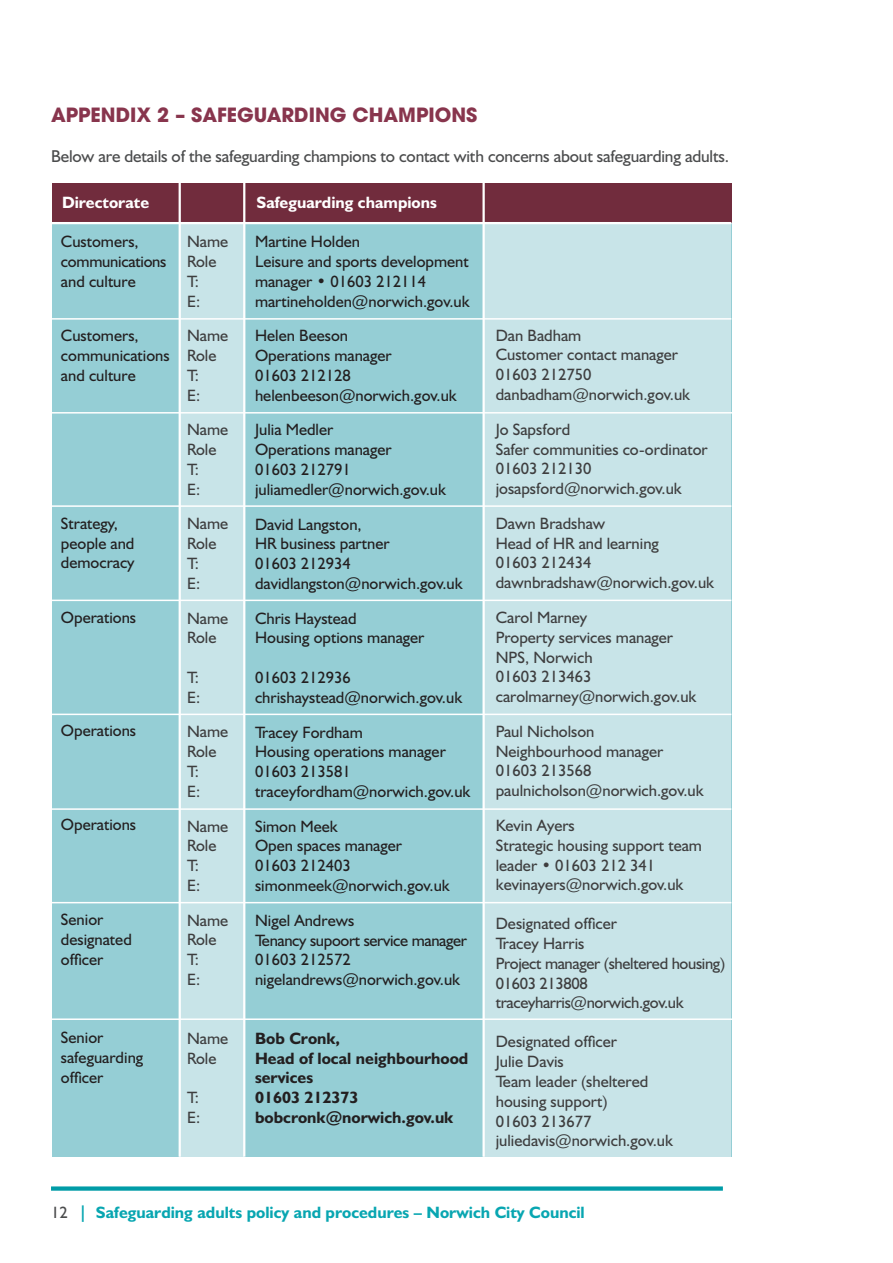
<style>
.page{position:relative;width:893px;height:1263px;background:#fff}
.page>*{position:absolute;margin:0;border:0;box-sizing:border-box;transform-origin:0 0}
.t1{font:700 19.5px "Avant Garde";color:#88354d}
.t2{font:17.25px "Humanist 521 BT";letter-spacing:-.01em;color:#4b4c4d}
.t3{font:16.5px/19.8px "Humanist 521 BT";color:#231f20}
.t4{font:16.5px/19.8px "Humanist 521 BT";color:#3e3e3f}
.t5{font:16.5px/19.8px "Humanist 521 BT";letter-spacing:-.02em;color:#3e3e3f}
.t6{font:700 16.5px/19.8px "Humanist 521 BT";color:#231f20}
.t7{font:700 16.5px "Humanist 521 BT";color:#08a6b1}
.t8{font:700 16.5px "Humanist 521 BT";color:#fff}
.s1{font-weight:400;color:#4b4c4d}
</style>
<div class="page">
<div style="left:51px;top:1186px;width:672px;height:5px;background:#009ca7"></div>
<hr style="left:892px;top:593px;width:1px;height:57px;background:#68cad4">
<div style="left:52px;top:184px;width:679px;height:973px;background:#95ced5"></div>
<div style="left:179px;top:184px;width:65px;height:973px;background:#c8e4e8"></div>
<div style="left:483px;top:184px;width:248px;height:973px;background:#c8e4e8"></div>
<div style="left:52px;top:184px;width:679px;height:39px;background:#712c3d"></div>
<hr style="left:179px;top:183px;width:2px;height:974px;background:#fff">
<hr style="left:243px;top:183px;width:2px;height:974px;background:#fff">
<hr style="left:482px;top:183px;width:3px;height:974px;background:#fff">
<hr style="left:51px;top:222px;width:680px;height:2px;background:#fff">
<hr style="left:51px;top:318px;width:680px;height:2px;background:#fff">
<hr style="left:51px;top:412px;width:681px;height:2px;background:#fff">
<hr style="left:51px;top:505px;width:680px;height:2px;background:#fff">
<hr style="left:51px;top:600px;width:680px;height:1px;background:#fff">
<hr style="left:51px;top:714px;width:680px;height:1px;background:#fff">
<hr style="left:51px;top:808px;width:680px;height:2px;background:#fff">
<hr style="left:51px;top:902px;width:680px;height:1px;background:#fff">
<hr style="left:51px;top:1018px;width:685px;height:2px;background:#fff">
<p class="t1" style="left:51px;top:102px;width:428px">APPENDIX 2 – SAFEGUARDING CHAMPIONS</p>
<p class="t2" style="left:51px;top:145px;width:679px">Below are details of the safeguarding champions to contact with concerns about safeguarding adults.</p>
<p class="t8" style="left:62px;top:192px;width:89px">Directorate</p>
<p class="t3" style="left:61px;top:231px;width:107px">Customers, communications and culture</p>
<p class="t3" style="left:61px;top:325px;width:110px">Customers, communications and culture</p>
<p class="t3" style="left:61px;top:513px;width:75px">Strategy, people and democracy</p>
<p class="t3" style="left:61px;top:607px;width:77px">Operations</p>
<p class="t3" style="left:61px;top:720px;width:77px">Operations</p>
<p class="t3" style="left:61px;top:814px;width:77px">Operations</p>
<p class="t3" style="left:61px;top:909px;width:72px">Senior designated officer</p>
<p class="t4" style="left:187px;top:231px;width:43px">Name<br>Role<br>T:<br>E:</p>
<p class="t4" style="left:187px;top:325px;width:43px">Name<br>Role<br>T:<br>E:</p>
<p class="t4" style="left:187px;top:419px;width:43px">Name<br>Role<br>T:<br>E:</p>
<p class="t4" style="left:187px;top:514px;width:43px">Name<br>Role<br>T:<br>E:</p>
<p class="t4" style="left:187px;top:608px;width:43px">Name<br>Role</p>
<p class="t4" style="left:187px;top:667px;width:15px">T:<br>E:</p>
<p class="t4" style="left:187px;top:722px;width:43px">Name<br>Role<br>T:<br>E:</p>
<p class="t4" style="left:187px;top:816px;width:43px">Name<br>Role<br>T:<br>E:</p>
<p class="t4" style="left:187px;top:910px;width:43px">Name<br>Role<br>T:<br>E:</p>
<p class="t3" style="left:61px;top:1027px;width:84px">Senior safeguarding officer</p>
<p class="t4" style="left:187px;top:1028px;width:43px">Name<br>Role</p>
<p class="t4" style="left:187px;top:1087px;width:15px">T:<br>E:</p>
<p class="t8" style="left:256px;top:192px;width:182px">Safeguarding champions</p>
<p class="t3" style="left:255px;top:231px;width:216px">Martine Holden<br>Leisure and sports development manager • 01603 212114 martineholden@norwich.gov.uk</p>
<p class="t3" style="left:255px;top:325px;width:203px">Helen Beeson<br>Operations manager<br>01603 212128 helenbeeson@norwich.gov.uk</p>
<p class="t3" style="left:255px;top:420px;width:193px">Julia Medler<br>Operations manager<br>01603 212791 juliamedler@norwich.gov.uk</p>
<p class="t3" style="left:255px;top:514px;width:209px">David Langston,<br>HR business partner<br>01603 212934 davidlangston@norwich.gov.uk</p>
<p class="t3" style="left:255px;top:608px;width:171px">Chris Haystead<br>Housing options manager</p>
<p class="t3" style="left:255px;top:667px;width:209px">01603 212936 chrishaystead@norwich.gov.uk</p>
<p class="t3" style="left:255px;top:722px;width:217px">Tracey Fordham<br>Housing operations manager<br>01603 213581 traceyfordham@norwich.gov.uk</p>
<p class="t3" style="left:255px;top:816px;width:196px">Simon Meek<br>Open spaces manager<br>01603 212403 simonmeek@norwich.gov.uk</p>
<p class="t3" style="left:255px;top:910px;width:213px">Nigel Andrews<br>Tenancy supoort service manager<br>01603 212572 nigelandrews@norwich.gov.uk</p>
<p class="t6" style="left:255px;top:1028px;width:215px">Bob Cronk,<br>Head of local neighbourhood services<br>01603 212373 bobcronk@norwich.gov.uk</p>
<p class="t4" style="left:496px;top:325px;width:196px">Dan Badham<br>Customer contact manager<br>01603 212750 danbadham@norwich.gov.uk</p>
<p class="t4" style="left:496px;top:419px;width:213px">Jo Sapsford<br>Safer communities co-ordinator<br>01603 212130 josapsford@norwich.gov.uk</p>
<p class="t4" style="left:496px;top:513px;width:220px">Dawn Bradshaw<br>Head of HR and learning<br>01603 212434 dawnbradshaw@norwich.gov.uk</p>
<p class="t4" style="left:496px;top:607px;width:202px">Carol Marney<br>Property services manager<br>NPS, Norwich<br>01603 213463 carolmarney@norwich.gov.uk</p>
<p class="t4" style="left:496px;top:721px;width:210px">Paul Nicholson<br>Neighbourhood manager<br>01603 213568 paulnicholson@norwich.gov.uk</p>
<p class="t4" style="left:496px;top:815px;width:208px">Kevin Ayers<br>Strategic housing support team leader • 01603 212 341 kevinayers@norwich.gov.uk</p>
<p class="t5" style="left:496px;top:913px;width:231px">Designated officer<br>Tracey Harris<br>Project manager (sheltered housing)<br>01603 213808 traceyharris@norwich.gov.uk</p>
<p class="t4" style="left:496px;top:1031px;width:179px">Designated officer<br>Julie Davis<br>Team leader (sheltered housing support)<br>01603 213677 juliedavis@norwich.gov.uk</p>
<p class="t7" style="left:51px;top:1202px;width:535px"><span class="s1">12</span> | Safeguarding adults policy and procedures – Norwich City Council</p>
</div>
